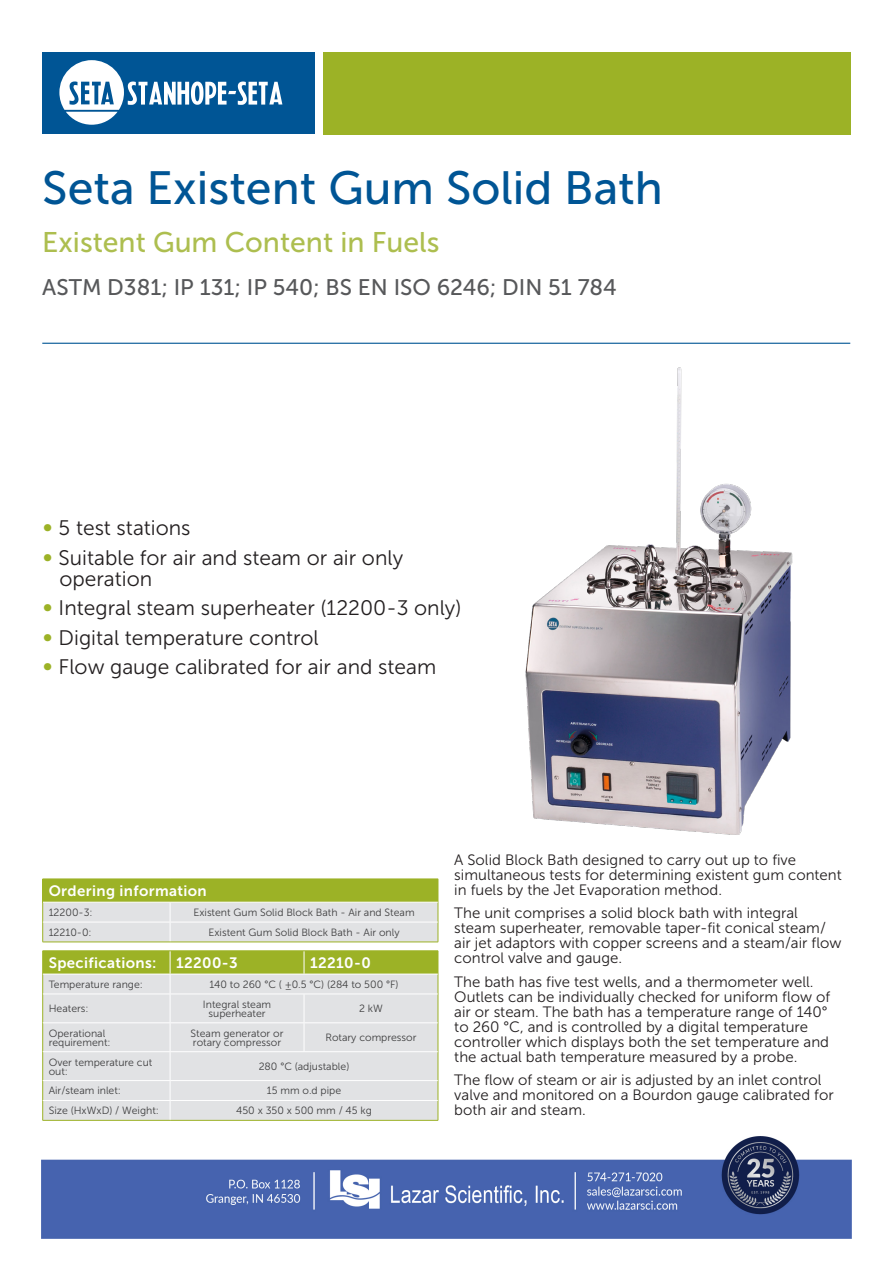
<style>
.page{position:relative;width:893px;height:1263px;background:#fff}
.page>*{position:absolute;margin:0;border:0;box-sizing:border-box;transform-origin:0 0}
.t1{font:46.5px "Museo Sans 500";color:#005595}
.t2{font:28.35px "Museo Sans 500";color:#adbe4f}
.t3{font:22.5px "Museo Sans 500";color:#57585a}
.BODY{font:21px/21px "Museo Sans 300";color:#231f20}
.BODY-2{font:15px/15px "Museo Sans 300";color:#231f20}
.Accessories_1__title{font:15px "Museo Sans 700";letter-spacing:.025em;color:#fff}
.Specs_Table_Text{font:10.5px/9px "Museo Sans 300";color:#3e3e3f}
.s1{color:#9cb226}
</style>
<div class="page">
<div style="left:323px;top:52px;width:527px;height:83px;background:#9cb226"></div>
<div style="left:42px;top:52px;width:273px;height:82px;background:#005595"></div>
<svg style="left:60px;top:60px;width:222px;height:65px"></svg>
<hr style="left:42px;top:343px;width:808px;height:1px;background:#005595">
<svg style="left:42px;top:879px;width:397px;height:63px;background:#c6cf9b"></svg>
<hr style="left:43px;top:902px;width:127px;height:1px;background:#fff">
<hr style="left:170px;top:902px;width:268px;height:1px;background:#fff">
<hr style="left:43px;top:922px;width:127px;height:1px;background:#fff">
<hr style="left:170px;top:922px;width:268px;height:1px;background:#fff">
<hr style="left:43px;top:942px;width:127px;height:1px;background:#9cb226">
<hr style="left:170px;top:942px;width:268px;height:1px;background:#9cb226">
<hr style="left:43px;top:950px;width:127px;height:1px;background:#9cb226">
<hr style="left:170px;top:950px;width:134px;height:1px;background:#9cb226">
<hr style="left:304px;top:950px;width:134px;height:1px;background:#9cb226">
<svg style="left:42px;top:951px;width:397px;height:169px;background:#d7dbc9"></svg>
<hr style="left:43px;top:974px;width:127px;height:1px;background:#fff">
<hr style="left:170px;top:974px;width:134px;height:1px;background:#fff">
<hr style="left:304px;top:974px;width:134px;height:1px;background:#fff">
<hr style="left:43px;top:993px;width:127px;height:1px;background:#fff">
<hr style="left:170px;top:993px;width:134px;height:1px;background:#fff">
<hr style="left:304px;top:993px;width:134px;height:1px;background:#fff">
<hr style="left:43px;top:1022px;width:127px;height:1px;background:#fff">
<hr style="left:170px;top:1022px;width:134px;height:1px;background:#fff">
<hr style="left:304px;top:1022px;width:134px;height:1px;background:#fff">
<hr style="left:43px;top:1051px;width:127px;height:1px;background:#fff">
<hr style="left:170px;top:1051px;width:134px;height:1px;background:#fff">
<hr style="left:304px;top:1051px;width:134px;height:1px;background:#fff">
<hr style="left:43px;top:1080px;width:127px;height:1px;background:#fff">
<hr style="left:170px;top:1080px;width:134px;height:1px;background:#fff">
<hr style="left:304px;top:1080px;width:134px;height:1px;background:#fff">
<hr style="left:43px;top:1100px;width:127px;height:1px;background:#fff">
<hr style="left:170px;top:1100px;width:134px;height:1px;background:#fff">
<hr style="left:304px;top:1100px;width:134px;height:1px;background:#fff">
<hr style="left:43px;top:1120px;width:127px;height:1px;background:#9cb226">
<hr style="left:170px;top:1120px;width:134px;height:1px;background:#9cb226">
<hr style="left:304px;top:1120px;width:134px;height:1px;background:#9cb226">
<img style="left:525px;top:367px;width:268px;height:468px">
<img style="left:41px;top:1136px;width:810px;height:102px">
<p class="t1" style="left:42px;top:163px;width:622px">Seta Existent Gum Solid Bath</p>
<p class="t2" style="left:42px;top:227px;width:399px">Existent Gum Content in Fuels</p>
<p class="t3" style="left:42px;top:275px;width:576px">ASTM D381; IP 131; IP 540; BS EN ISO 6246; DIN 51 784</p>
<p class="BODY" style="left:43px;top:518px;width:150px"><span class="s1">∞</span> 5 test stations</p>
<p class="BODY" style="left:59px;top:547px;width:345px;text-indent:-17px"><span class="s1">∞</span> Suitable for air and steam or air only operation</p>
<p class="BODY" style="left:43px;top:598px;width:420px"><span class="s1">∞</span> Integral steam superheater (12200-3 only)</p>
<p class="BODY" style="left:43px;top:627px;width:278px"><span class="s1">∞</span> Digital temperature control</p>
<p class="BODY" style="left:43px;top:657px;width:395px"><span class="s1">∞</span> Flow gauge calibrated for air and steam</p>
<p class="Accessories_1__title" style="left:49px;top:883px;width:160px">Ordering information</p>
<p class="Specs_Table_Text" style="left:49px;top:908px;width:46px">12200-3:</p>
<p class="Specs_Table_Text" style="left:193px;top:908px;width:223px">Existent Gum Solid Block Bath - Air and Steam</p>
<p class="Specs_Table_Text" style="left:49px;top:928px;width:45px">12210-0:</p>
<p class="Specs_Table_Text" style="left:208px;top:928px;width:193px">Existent Gum Solid Block Bath - Air only</p>
<p class="Accessories_1__title" style="left:49px;top:954px;width:109px">Specifications:</p>
<p class="Accessories_1__title" style="left:176px;top:954px;width:63px">12200-3</p>
<p class="Accessories_1__title" style="left:310px;top:954px;width:62px">12210-0</p>
<p class="Specs_Table_Text" style="left:49px;top:980px;width:96px">Temperature range:</p>
<p class="Specs_Table_Text" style="left:210px;top:980px;width:190px">140 to 260 °C ( ±0.5 °C) (284 to 500 °F)</p>
<p class="Specs_Table_Text" style="left:49px;top:1004px;width:41px">Heaters:</p>
<p class="Specs_Table_Text" style="left:203px;top:1000px;width:70px;text-align:center">Integral steam superheater</p>
<p class="Specs_Table_Text" style="left:359px;top:1004px;width:25px">2 kW</p>
<p class="Specs_Table_Text" style="left:49px;top:1029px;width:64px">Operational requirement:</p>
<p class="Specs_Table_Text" style="left:191px;top:1029px;width:94px">Steam generator or rotary compressor</p>
<p class="Specs_Table_Text" style="left:325px;top:1033px;width:93px">Rotary compressor</p>
<p class="Specs_Table_Text" style="left:49px;top:1057px;width:105px">Over temperature cut out:</p>
<p class="Specs_Table_Text" style="left:259px;top:1062px;width:92px">280 °C (adjustable)</p>
<p class="Specs_Table_Text" style="left:49px;top:1086px;width:74px">Air/steam inlet:</p>
<p class="Specs_Table_Text" style="left:267px;top:1086px;width:76px">15 mm o.d pipe</p>
<p class="Specs_Table_Text" style="left:49px;top:1106px;width:112px">Size (HxWxD) / Weight:</p>
<p class="Specs_Table_Text" style="left:236px;top:1106px;width:137px">450 x 350 x 500 mm / 45 kg</p>
<p class="BODY-2" style="left:454px;top:852px;width:389px">A Solid Block Bath designed to carry out up to five simultaneous tests for determining existent gum content in fuels by the Jet Evaporation method.</p>
<p class="BODY-2" style="left:454px;top:906px;width:389px">The unit comprises a solid block bath with integral steam superheater, removable taper-fit conical steam/ air jet adaptors with copper screens and a steam/air flow control valve and gauge.</p>
<p class="BODY-2" style="left:454px;top:974px;width:377px">The bath has five test wells, and a thermometer well.<br>Outlets can be individually checked for uniform flow of air or steam. The bath has a temperature range of 140° to 260 °C, and is controlled by a digital temperature controller which displays both the set temperature and the actual bath temperature measured by a probe.</p>
<p class="BODY-2" style="left:454px;top:1073px;width:381px">The flow of steam or air is adjusted by an inlet control valve and monitored on a Bourdon gauge calibrated for both air and steam.</p>
</div>
